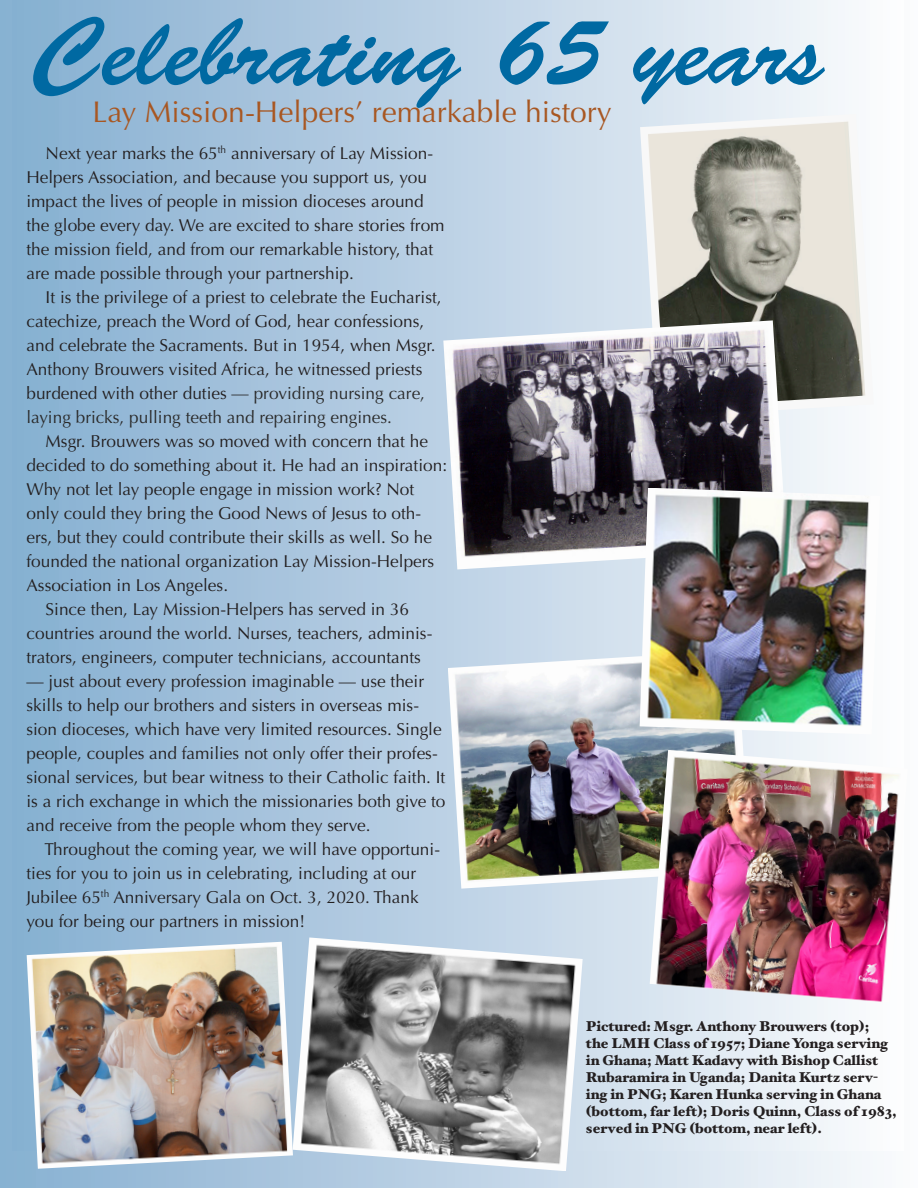
<style>
.page{position:relative;width:918px;height:1188px;background:#fff}
.page>*{position:absolute;margin:0;border:0;box-sizing:border-box;transform-origin:0 0}
.t1{font:96px "Brush Script Std";color:#0069a2}
.t2{font:30px "Optima";color:#a85722}
.t3{font:17.25px/24px "Optima";color:#231f20}
.t4{font:900 14.25px/17.1px "Hoefler Text";color:#231f20}
.s1{color:#2a2a2a}
</style>
<div class="page">
<div style="left:0;top:0;width:918px;height:1188px;background:linear-gradient(to right,#86aed1,#f9fafc)"></div>
<div style="left:13px;top:0;width:891px;height:1150px;background:linear-gradient(to right,#84aed0,#fbfbfd)"></div>
<img style="left:293px;top:937px;width:290px;height:234px">
<img style="left:448px;top:650px;width:303px;height:239px">
<img style="left:640px;top:114px;width:234px;height:304px">
<img style="left:443px;top:320px;width:344px;height:249px">
<img style="left:640px;top:488px;width:240px;height:246px">
<img style="left:650px;top:750px;width:258px;height:253px">
<img style="left:27px;top:942px;width:266px;height:227px">
<p class="t1" style="left:34px;top:-1px;width:793px">Celebrating 65 years</p>
<p class="t2" style="left:93px;top:95px;width:521px">Lay Mission-Helpers’ remarkable history</p>
<p class="t3" style="left:26px;top:142px;width:420px;text-indent:19px">Next year marks the 65<sup>th</sup> anniversary of Lay Mission-Helpers Association, and because you support us, you impact the lives of people in mission dioceses around the globe every day. We are excited to share stories from the mission field, and from our remarkable history, that are made possible through your partnership.</p>
<p class="t3" style="left:26px;top:286px;width:417px;text-indent:19px">It is the privilege of a priest to celebrate the Eucharist, catechize, preach the Word of God, hear confessions, and celebrate the Sacraments. But in 1954, when Msgr.<br>Anthony Brouwers visited Africa, he witnessed priests burdened with other duties <span class="s1">— providing nursing care, laying bricks, pulling teeth and repairing engines.</span></p>
<p class="t3" style="left:26px;top:430px;width:422px;text-indent:19px">Msgr. Brouwers was so moved with concern that he decided to do something about it. He had an inspiration:<br>Why not let lay people engage in mission work? Not only could they bring the Good News of Jesus to oth&shy;ers, but they could contribute their skills as well. So he founded the national organization Lay Mission-Helpers Association in Los Angeles.</p>
<p class="t3" style="left:26px;top:598px;width:407px;text-indent:19px">Since then, Lay Mission-Helpers has served in 36 countries around the world. Nurses, teachers, adminis&shy;trators, engineers, computer technicians, accountants</p>
<p class="t3" style="left:26px;top:670px;width:421px">— just about every profession imaginable — use their skills to help our brothers and sisters in overseas mis&shy;sion dioceses, which have very limited resources. Single people, couples and families not only offer their profes&shy;sional services, but bear witness to their Catholic faith. It is a rich exchange in which the missionaries both give to and receive from the people whom they serve.</p>
<p class="t3" style="left:26px;top:838px;width:415px;text-indent:18px">Throughout the coming year, we will have opportuni&shy;ties for you to join us in celebrating, including at our Jubilee 65<sup>th</sup> Anniversary Gala on Oct. 3, 2020. Thank you for being our partners in mission!</p>
<p class="t4" style="left:586px;top:1017px;width:312px">Pictured: Msgr. Anthony Brouwers (top);<br>the LMH Class of 1957; Diane Yonga serving in Ghana; Matt Kadavy with Bishop Callist Rubaramira in Uganda; Danita Kurtz serv&shy;ing in PNG; Karen Hunka serving in Ghana (bottom, far left); Doris Quinn, Class of 1983, served in PNG (bottom, near left).</p>
</div>
